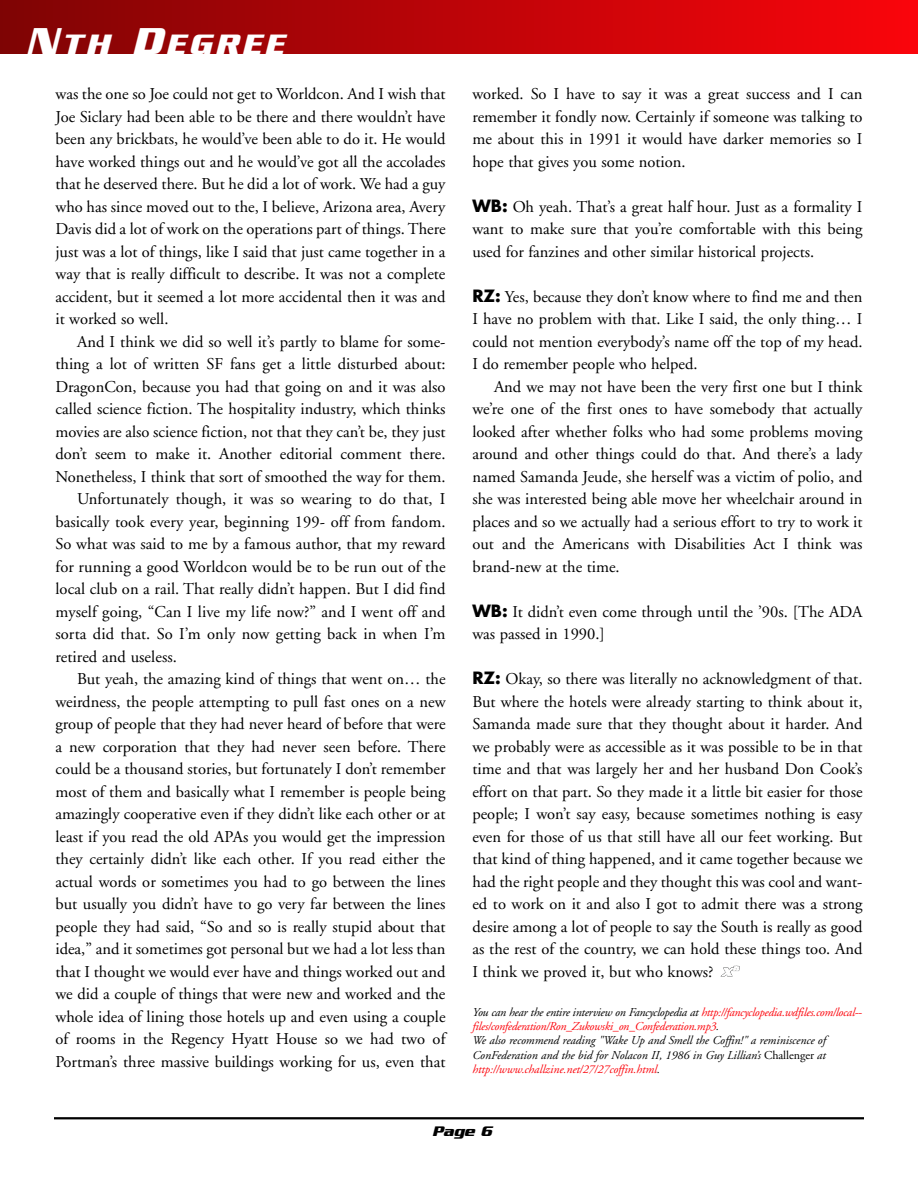
<style>
.page{position:relative;width:918px;height:1188px;background:#fff}
.page>*{position:absolute;margin:0;border:0;box-sizing:border-box;transform-origin:0 0}
.t1{font:italic 700 30.3px "Serpentine Sans ICG";letter-spacing:.105em;color:#fff}
.t2{font:16.5px/22.5px "Adobe Garamond";color:#000;text-align:justify}
.t3{font:italic 700 15px "Serpentine Sans ICG";color:#000}
.t4{font:italic 12px/14.4px "Adobe Garamond";letter-spacing:-.02em;color:#000}
.s1{font-size:40.5px}
.s2{font-family:"Futura";font-weight:700}
.s3{color:#fc050c}
.s4{font-style:normal}
</style>
<div class="page">
<hr style="left:54px;top:1117px;width:810px;height:2px;background:#000">
<div style="left:0;top:0;width:918px;height:54px;background:linear-gradient(to right,#7e0404,#fa050c)"></div>
<svg style="left:721px;top:966px;width:19px;height:11px"></svg>
<h1 class="t1" style="left:26px;top:26px;width:260px"><span class="s1">N</span>TH <span class="s1">D</span>EGREE</h1>
<p class="t2" style="left:55px;top:84px;width:392px">was the one so Joe could not get to Worldcon. And I wish that Joe Siclary had been able to be there and there wouldn’t have been any brickbats, he would’ve been able to do it. He would have worked things out and he would’ve got all the accolades that he deserved there. But he did a lot of work. We had a guy who has since moved out to the, I believe, Arizona area, Avery Davis did a lot of work on the operations part of things. There just was a lot of things, like I said that just came together in a way that is really difficult to describe. It was not a complete accident, but it seemed a lot more accidental then it was and it worked so well.</p>
<p class="t2" style="left:77px;top:332px;width:370px">And I think we did so well it’s partly to blame for some-</p>
<p class="t2" style="left:55px;top:354px;width:392px">thing a lot of written SF fans get a little disturbed about:</p>
<p class="t2" style="left:55px;top:377px;width:392px">DragonCon, because you had that going on and it was also</p>
<p class="t2" style="left:55px;top:399px;width:392px">called science fiction. The hospitality industry, which thinks</p>
<p class="t2" style="left:55px;top:422px;width:392px">movies are also science fiction, not that they can’t be, they just</p>
<p class="t2" style="left:55px;top:444px;width:392px">don’t seem to make it. Another editorial comment there.</p>
<p class="t2" style="left:55px;top:467px;width:392px">Nonetheless, I think that sort of smoothed the way for them.</p>
<p class="t2" style="left:77px;top:489px;width:370px">Unfortunately though, it was so wearing to do that, I</p>
<p class="t2" style="left:55px;top:512px;width:392px">basically took every year, beginning 199- off from fandom.</p>
<p class="t2" style="left:55px;top:534px;width:392px">So what was said to me by a famous author, that my reward</p>
<p class="t2" style="left:55px;top:557px;width:392px">for running a good Worldcon would be to be run out of the</p>
<p class="t2" style="left:55px;top:579px;width:392px">local club on a rail. That really didn’t happen. But I did find</p>
<p class="t2" style="left:55px;top:602px;width:392px">myself going, “Can I live my life now?” and I went off and</p>
<p class="t2" style="left:55px;top:624px;width:392px">sorta did that. So I’m only now getting back in when I’m</p>
<p class="t2" style="left:55px;top:647px;width:123px">retired and useless.</p>
<p class="t2" style="left:77px;top:669px;width:370px">But yeah, the amazing kind of things that went on… the</p>
<p class="t2" style="left:55px;top:692px;width:392px">weirdness, the people attempting to pull fast ones on a new</p>
<p class="t2" style="left:55px;top:714px;width:392px">group of people that they had never heard of before that were</p>
<p class="t2" style="left:55px;top:737px;width:392px">a new corporation that they had never seen before. There</p>
<p class="t2" style="left:55px;top:759px;width:392px">could be a thousand stories, but fortunately I don’t remember</p>
<p class="t2" style="left:55px;top:782px;width:392px">most of them and basically what I remember is people being</p>
<p class="t2" style="left:55px;top:804px;width:392px">amazingly cooperative even if they didn’t like each other or at</p>
<p class="t2" style="left:55px;top:827px;width:392px">least if you read the old APAs you would get the impression</p>
<p class="t2" style="left:55px;top:849px;width:392px">they certainly didn’t like each other. If you read either the</p>
<p class="t2" style="left:55px;top:872px;width:392px">actual words or sometimes you had to go between the lines</p>
<p class="t2" style="left:55px;top:894px;width:392px">but usually you didn’t have to go very far between the lines</p>
<p class="t2" style="left:55px;top:917px;width:392px">people they had said, “So and so is really stupid about that</p>
<p class="t2" style="left:55px;top:939px;width:392px">idea,” and it sometimes got personal but we had a lot less than</p>
<p class="t2" style="left:55px;top:962px;width:392px">that I thought we would ever have and things worked out and</p>
<p class="t2" style="left:55px;top:984px;width:392px">we did a couple of things that were new and worked and the</p>
<p class="t2" style="left:55px;top:1007px;width:392px">whole idea of lining those hotels up and even using a couple</p>
<p class="t2" style="left:55px;top:1029px;width:392px">of rooms in the Regency Hyatt House so we had two of</p>
<p class="t2" style="left:55px;top:1052px;width:392px">Portman’s three massive buildings working for us, even that</p>
<p class="t2" style="left:472px;top:84px;width:392px">worked. So I have to say it was a great success and I can remember it fondly now. Certainly if someone was talking to me about this in 1991 it would have darker memories so I hope that gives you some notion.</p>
<p class="t2" style="left:472px;top:197px;width:392px"><span class="s2">WB:</span> Oh yeah. That’s a great half hour. Just as a formality I want to make sure that you’re comfortable with this being used for fanzines and other similar historical projects.</p>
<p class="t2" style="left:472px;top:287px;width:392px"><span class="s2">RZ:</span> Yes, because they don’t know where to find me and then I have no problem with that. Like I said, the only thing… I could not mention everybody’s name off the top of my head.<br>I do remember people who helped.</p>
<p class="t2" style="left:472px;top:377px;width:392px;text-indent:22px">And we may not have been the very first one but I think we’re one of the first ones to have somebody that actually looked after whether folks who had some problems moving around and other things could do that. And there’s a lady named Samanda Jeude, she herself was a victim of polio, and she was interested being able move her wheelchair around in places and so we actually had a serious effort to try to work it out and the Americans with Disabilities Act I think was brand-new at the time.</p>
<p class="t2" style="left:472px;top:602px;width:392px"><span class="s2">WB:</span> It didn’t even come through until the ’90s. [The ADA was passed in 1990.]</p>
<p class="t2" style="left:472px;top:669px;width:392px"><span class="s2">RZ:</span> Okay, so there was literally no acknowledgment of that.<br>But where the hotels were already starting to think about it, Samanda made sure that they thought about it harder. And we probably were as accessible as it was possible to be in that time and that was largely her and her husband Don Cook’s effort on that part. So they made it a little bit easier for those people; I won’t say easy, because sometimes nothing is easy even for those of us that still have all our feet working. But that kind of thing happened, and it came together because we had the right people and they thought this was cool and want&shy;ed to work on it and also I got to admit there was a strong desire among a lot of people to say the South is really as good as the rest of the country, we can hold these things too. And I think we proved it, but who knows?</p>
<p class="t4" style="left:472px;top:1006px;width:391px">You can hear the entire interview on Fancyclopedia at <span class="s3">http://fancyclopedia.wdfiles.com/local-- files/confederation/Ron_Zukowski_on_Confederation.mp3</span>.<br>We also recommend reading "Wake Up and Smell the Coffin!" a reminiscence of ConFederation and the bid for Nolacon II, 1986 in Guy Lillian’s <span class="s4">Challenger</span> at <span class="s3">http://www.challzine.net/27/27coffin.html</span>.</p>
<p class="t3" style="left:432px;top:1122px;width:61px">Page 6</p>
</div>
